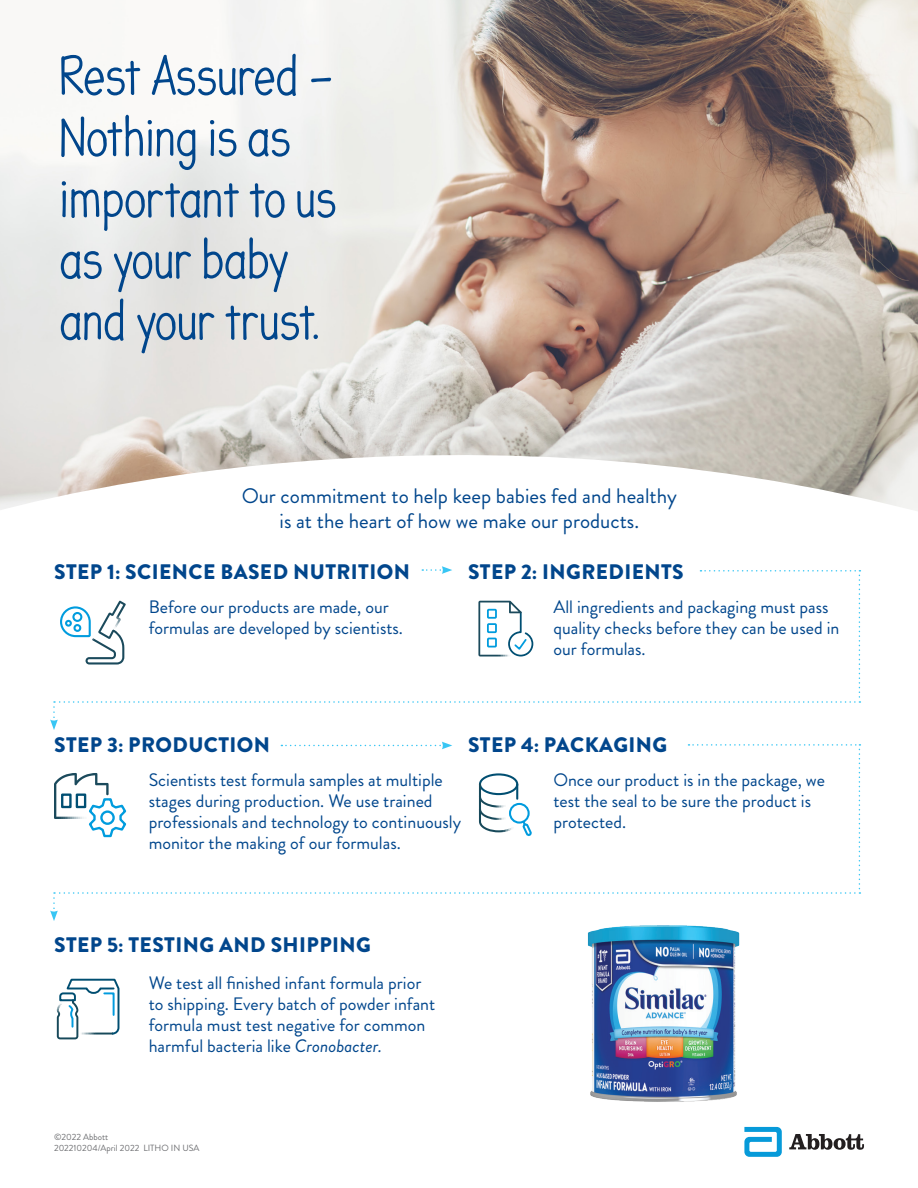
<style>
.page{position:relative;width:918px;height:1188px;background:#fff}
.page>*{position:absolute;margin:0;border:0;box-sizing:border-box;transform-origin:0 0}
.t1{font:300 51px/61.2px "Jolly Good Sans Condensed";letter-spacing:-.005em;color:#01468c}
.t2{font:900 21px "Brandon Grotesque";letter-spacing:.02em;color:#01468c}
.t3{font:21px/25.2px "Brandon Grotesque";color:#01468c;text-align:center}
.t4{font:18px/21px "Brandon Grotesque";color:#01468c}
.t5{font:9px/10.8px "Brandon Grotesque";color:#6c6d70}
.s1{font-style:italic}
</style>
<div class="page">
<svg style="left:744px;top:1127px;width:38px;height:30px"></svg>
<svg style="left:789px;top:1134px;width:75px;height:16px"></svg>
<img style="left:0;top:0;width:918px;height:377px">
<svg style="left:0;top:377px;width:918px;height:241px"></svg>
<svg style="left:57px;top:978px;width:62px;height:61px"></svg>
<img style="left:587px;top:925px;width:153px;height:177px">
<svg style="left:50px;top:566px;width:810px;height:164px"></svg>
<svg style="left:50px;top:742px;width:810px;height:179px"></svg>
<p class="t1" style="left:59px;top:47px;width:279px">Rest Assured –<br>Nothing is as important to us as your baby and your trust.</p>
<p class="t3" style="left:242px;top:483px;width:437px">Our commitment to help keep babies fed and healthy is at the heart of how we make our products.</p>
<p class="t2" style="left:54px;top:556px;width:357px">STEP 1: SCIENCE BASED NUTRITION</p>
<p class="t4" style="left:149px;top:597px;width:256px">Before our products are made, our formulas are developed by scientists.</p>
<p class="t2" style="left:468px;top:556px;width:217px">STEP 2: INGREDIENTS</p>
<p class="t4" style="left:554px;top:597px;width:287px">All ingredients and packaging must pass quality checks before they can be used in our formulas.</p>
<p class="t2" style="left:54px;top:730px;width:218px">STEP 3: PRODUCTION</p>
<p class="t2" style="left:468px;top:730px;width:201px">STEP 4: PACKAGING</p>
<p class="t4" style="left:149px;top:769px;width:314px">Scientists test formula samples at multiple stages during production. We use trained professionals and technology to continuously monitor the making of our formulas.</p>
<p class="t4" style="left:554px;top:769px;width:273px">Once our product is in the package, we test the seal to be sure the product is protected.</p>
<p class="t2" style="left:54px;top:930px;width:318px">STEP 5: TESTING AND SHIPPING</p>
<p class="t4" style="left:149px;top:972px;width:288px">We test all finished infant formula prior to shipping. Every batch of powder infant formula must test negative for common harmful bacteria like <span class="s1">Cronobacter.</span></p>
<p class="t5" style="left:54px;top:1132px;width:147px">©2022 Abbott<br>202210204/April 2022 LITHO IN USA</p>
</div>
